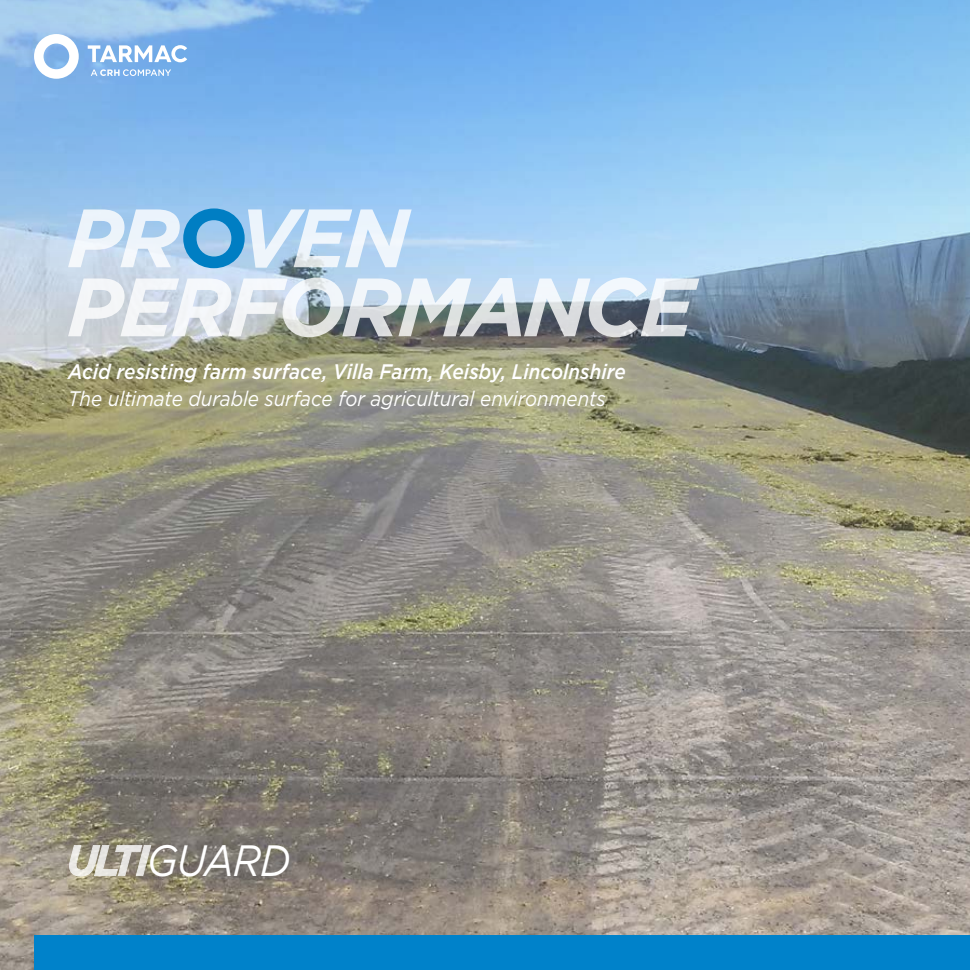
<style>
.page{position:relative;width:970px;height:970px;background:#fff}
.page>*{position:absolute;margin:0;border:0;box-sizing:border-box;transform-origin:0 0}
.t1{font:italic 43.8px "Gotham";letter-spacing:-.03em;color:#fff;scale:.9 1}
.t2{font:italic 500 21px "Gotham";color:#fff;scale:.9 1}
.t3{font:italic 21px "Gotham";letter-spacing:-.005em;color:#fff;scale:.9 1}
</style>
<div class="page">
<img style="left:0;top:369px;width:969px;height:600px">
<svg style="left:0;top:0;width:969px;height:369px;background:#8ab7dd"></svg>
<svg style="left:69px;top:845px;width:82px;height:31px;background:#c1bcb1"></svg>
<svg style="left:68px;top:277px;width:631px;height:60px"></svg>
<svg style="left:68px;top:208px;width:343px;height:60px;background:#b6d5ef"></svg>
<svg style="left:91px;top:69px;width:80px;height:7px"></svg>
<svg style="left:88px;top:45px;width:99px;height:17px"></svg>
<svg style="left:34px;top:34px;width:45px;height:45px"></svg>
<div style="left:34px;top:935px;width:935px;height:34px;background:#0082ca"></div>
<p class="t2" style="left:68px;top:358px;width:621px">Acid resisting farm surface, Villa Farm, Keisby, Lincolnshire</p>
<p class="t3" style="left:68px;top:385px;width:599px">The ultimate durable surface for agricultural environments</p>
<h1 class="t1" style="left:147px;top:832px;width:161px">GUARD</h1>
</div>
